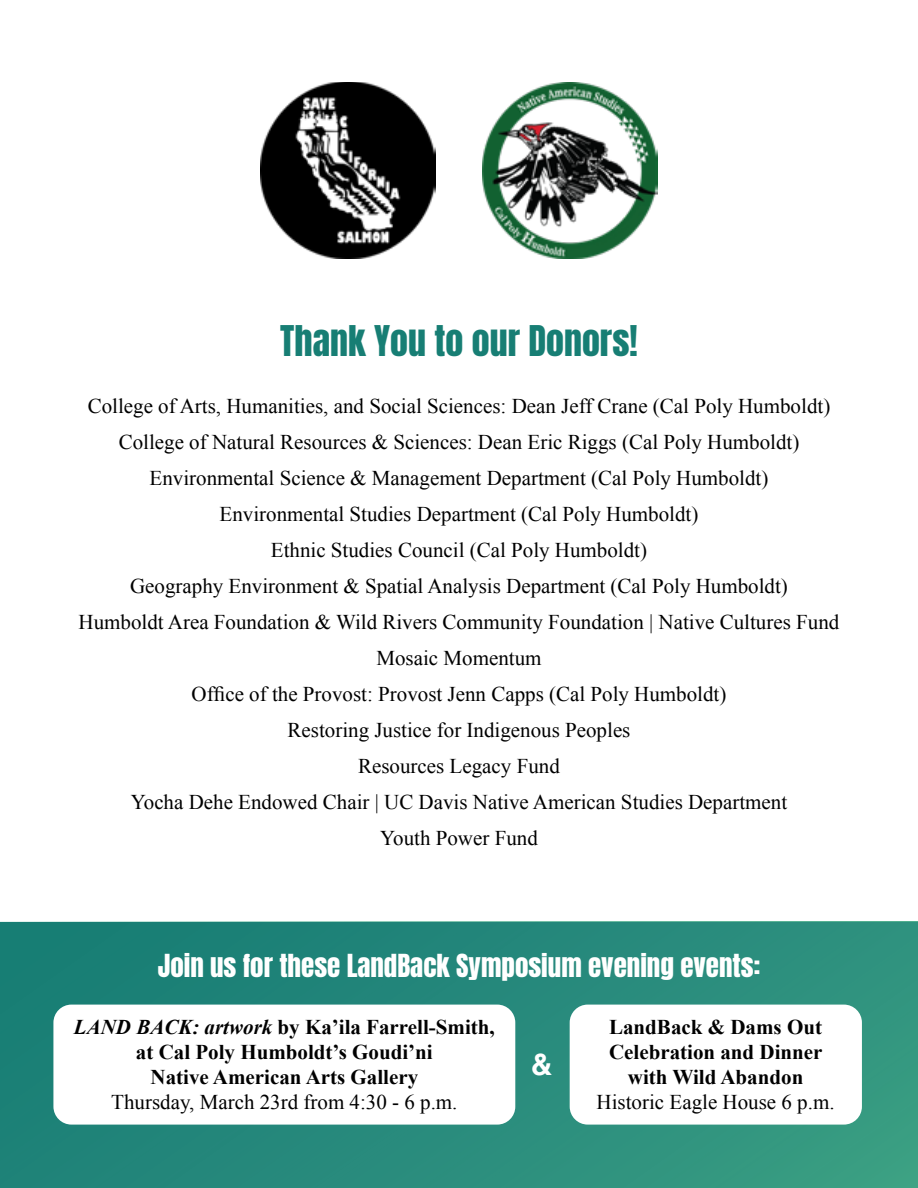
<style>
.page{position:relative;width:918px;height:1188px;background:#fff}
.page>*{position:absolute;margin:0;border:0;box-sizing:border-box;transform-origin:0 0}
.t1{font:36px "Anton";color:#177e74}
.t2{font:700 30px "Helvetica";color:#fff}
.t3{font:27px "Anton";color:#fff}
.t4{font:21px/36px "Times New Roman";color:#000;text-align:center}
.t5{font:700 21px/25.2px "Times New Roman";color:#000;text-align:center}
.s1{font-style:italic}
</style>
<div class="page">
<div style="left:0;top:922px;width:917px;height:266px;background:linear-gradient(to right,#1a7e76,#359882)"></div>
<img style="left:260px;top:82px;width:176px;height:176px">
<img style="left:482px;top:82px;width:176px;height:176px">
<div style="left:53px;top:1005px;width:462px;height:120px;background:#fff;border-radius:18px"></div>
<div style="left:570px;top:1005px;width:292px;height:120px;background:#fff;border-radius:18px"></div>
<h1 class="t1" style="left:280px;top:322px;width:359px">Thank You to our Donors!</h1>
<p class="t4" style="left:79px;top:388px;width:762px">College of Arts, Humanities, and Social Sciences: Dean Jeff Crane (Cal Poly Humboldt)<br>College of Natural Resources &amp; Sciences: Dean Eric Riggs (Cal Poly Humboldt)<br>Environmental Science &amp; Management Department (Cal Poly Humboldt)<br>Environmental Studies Department (Cal Poly Humboldt)<br>Ethnic Studies Council (Cal Poly Humboldt)<br>Geography Environment &amp; Spatial Analysis Department (Cal Poly Humboldt)<br>Humboldt Area Foundation &amp; Wild Rivers Community Foundation | Native Cultures Fund Mosaic Momentum<br>Office of the Provost: Provost Jenn Capps (Cal Poly Humboldt)<br>Restoring Justice for Indigenous Peoples<br>Resources Legacy Fund<br>Yocha Dehe Endowed Chair | UC Davis Native American Studies Department<br>Youth Power Fund</p>
<p class="t3" style="left:158px;top:952px;width:604px">Join us for these LandBack Symposium evening events:</p>
<p class="t5" style="left:74px;top:1014px;width:422px"><span class="s1">LAND BACK: artwork</span> by Ka’ila Farrell-Smith, at Cal Poly Humboldt’s Goudi’ni<br>Native American Arts Gallery</p>
<p class="t4" style="left:111px;top:1084px;width:348px">Thursday, March 23rd from 4:30 - 6 p.m.</p>
<h2 class="t2" style="left:531px;top:1040px;width:23px">&amp;</h2>
<p class="t5" style="left:609px;top:1014px;width:215px">LandBack &amp; Dams Out<br>Celebration and Dinner with Wild Abandon</p>
<p class="t4" style="left:597px;top:1084px;width:239px">Historic Eagle House 6 p.m.</p>
</div>
